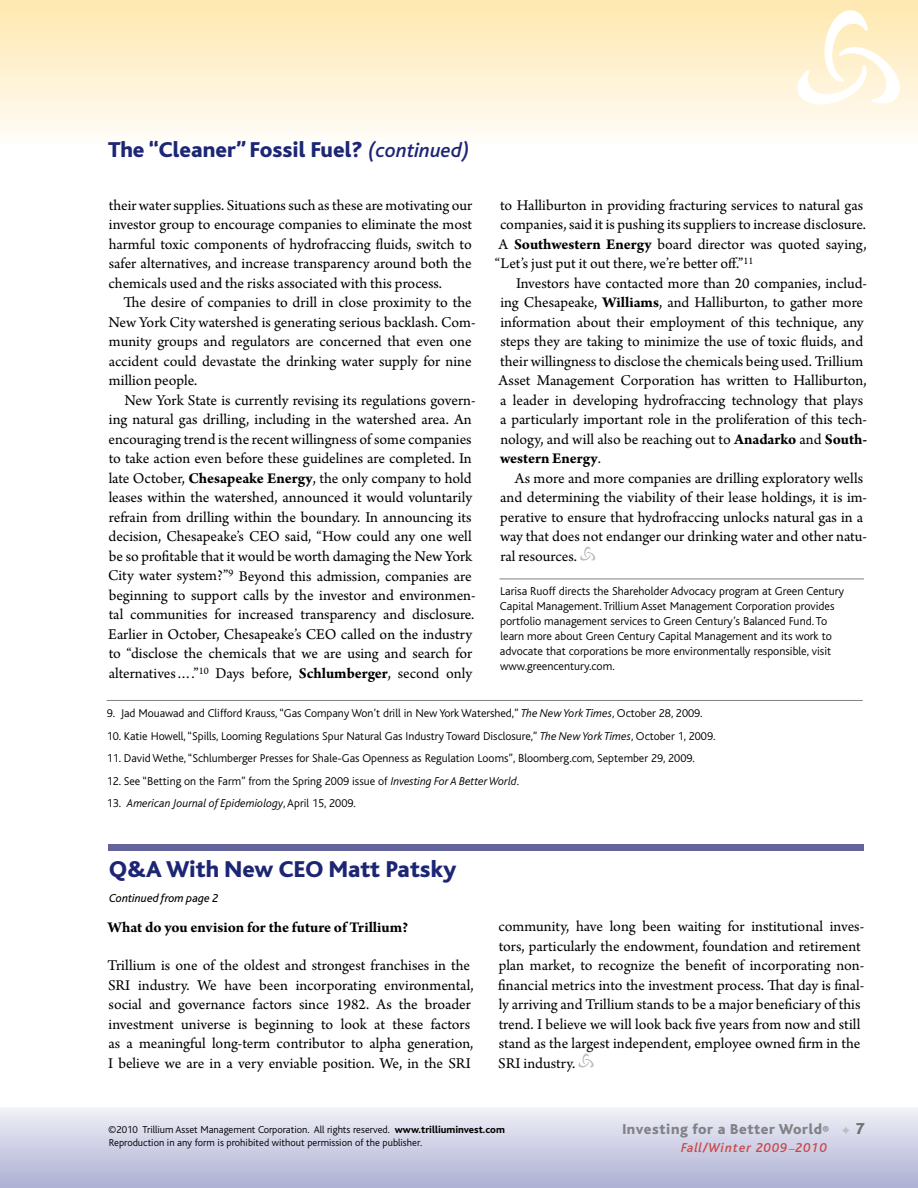
<style>
.page{position:relative;width:918px;height:1188px;background:#fff}
.page>*{position:absolute;margin:0;border:0;box-sizing:border-box;transform-origin:0 0}
.t1{font:800 24px "Bliss";color:#1c2674}
.t2{font:800 22.5px "Bliss";color:#1c2674}
.t3{font:15.75px/19.5px "Arno Pro";color:#000}
.t4{font:700 15.75px "Arno Pro";color:#000}
.t5{font:800 15px "Bliss";letter-spacing:.04em;color:#808285}
.t6{font:italic 500 13.5px "Bliss";letter-spacing:.08em;color:#c74a4b}
.t7{font:300 12px/15px "Bliss";color:#000}
.t8{font:italic 12px "Bliss";color:#000}
.t9{font:300 11.85px "Bliss";color:#000}
.t10{font:italic 300 11.85px "Bliss";color:#000}
.t11{font:300 10.5px/13.5px "Bliss";color:#000}
.s1{font-weight:500;font-style:italic;font-size:21px}
.s2{font-weight:700}
.s3{font-weight:400}
.s4{font-style:italic}
.s5{font-style:normal}
.s6{font-weight:800}
.s7{font-size:12px}
.s8{color:#bcbdc0}
.s9{font-size:16.5px;color:#6d6f71}
.s10{font-family:"Arno Pro";font-weight:400;font-style:normal}
</style>
<div class="page">
<div style="left:0;top:1107px;width:918px;height:81px;background:linear-gradient(to bottom,#f1f0f7,#adafd4)"></div>
<div style="left:0;top:0;width:918px;height:154px;background:linear-gradient(to bottom,#ffe8ad,#fffefe)"></div>
<svg style="left:796px;top:8px;width:104px;height:100px"></svg>
<svg style="left:578px;top:1053px;width:16px;height:15px"></svg>
<div style="left:108px;top:844px;width:756px;height:6px;background:#64649d"></div>
<hr style="left:500px;top:579px;width:364px;height:1px;background:#808285">
<svg style="left:580px;top:546px;width:15px;height:15px"></svg>
<hr style="left:107px;top:700px;width:756px;height:1px;background:#808285">
<h2 class="t2" style="left:108px;top:138px;width:364px">The “Cleaner” Fossil Fuel? <span class="s1">(continued)</span></h2>
<p class="t3" style="left:109px;top:196px;width:365px;text-align:justify">their water supplies. Situations such as these are motivating our investor group to encourage companies to eliminate the most harmful toxic components of hydrofraccing fluids, switch to safer alternatives, and increase transparency around both the chemicals used and the risks associated with this process.</p>
<p class="t3" style="left:108px;top:294px;width:369px;text-indent:15px">The desire of companies to drill in close proximity to the New York City watershed is generating serious backlash. Com&shy;munity groups and regulators are concerned that even one accident could devastate the drinking water supply for nine million people.</p>
<p class="t3" style="left:108px;top:391px;width:369px;text-indent:16px">New York State is currently revising its regulations govern&shy;ing natural gas drilling, including in the watershed area. An encouraging trend is the recent willingness of some companies to take action even before these guidelines are completed. In late October, <span class="s2">Chesapeake Energy</span>, the only company to hold leases within the watershed, announced it would voluntarily refrain from drilling within the boundary. In announcing its decision, Chesapeake’s CEO said, “How could any one well be so profitable that it would be worth damaging the New York City water system?”<sup>9</sup> Beyond this admission, companies are beginning to support calls by the investor and environmen&shy;tal communities for increased transparency and disclosure.<br>Earlier in October, Chesapeake’s CEO called on the industry to “disclose the chemicals that we are using and search for alternatives….”<sup>10</sup> Days before, <span class="s2">Schlumberger</span>, second only</p>
<p class="t3" style="left:500px;top:196px;width:364px">to Halliburton in providing fracturing services to natural gas</p>
<p class="t3" style="left:500px;top:216px;width:367px">companies, said it is pushing its suppliers to increase disclosure.</p>
<p class="t3" style="left:499px;top:235px;width:369px">A <span class="s2">Southwestern Energy</span> board director was quoted saying,</p>
<p class="t3" style="left:495px;top:255px;width:260px">“Let’s just put it out there, we’re better off.”<sup>11</sup></p>
<p class="t3" style="left:516px;top:274px;width:353px">Investors have contacted more than 20 companies, includ-</p>
<p class="t3" style="left:500px;top:294px;width:364px">ing Chesapeake, <span class="s2">Williams</span>, and Halliburton, to gather more</p>
<p class="t3" style="left:500px;top:313px;width:365px">information about their employment of this technique, any</p>
<p class="t3" style="left:500px;top:333px;width:364px">steps they are taking to minimize the use of toxic fluids, and</p>
<p class="t3" style="left:500px;top:352px;width:365px">their willingness to disclose the chemicals being used. Trillium</p>
<p class="t3" style="left:499px;top:372px;width:370px">Asset Management Corporation has written to Halliburton,</p>
<p class="t3" style="left:500px;top:391px;width:364px">a leader in developing hydrofraccing technology that plays</p>
<p class="t3" style="left:500px;top:411px;width:368px">a particularly important role in the proliferation of this tech-</p>
<p class="t3" style="left:500px;top:430px;width:368px">nology, and will also be reaching out to <span class="s2">Anadarko</span> and <span class="s2">South-</span></p>
<p class="t4" style="left:500px;top:450px;width:102px">western Energy<span class="s3">.</span></p>
<p class="t3" style="left:515px;top:469px;width:350px">As more and more companies are drilling exploratory wells</p>
<p class="t3" style="left:500px;top:489px;width:368px">and determining the viability of their lease holdings, it is im-</p>
<p class="t3" style="left:500px;top:508px;width:364px">perative to ensure that hydrofraccing unlocks natural gas in a</p>
<p class="t3" style="left:500px;top:528px;width:368px">way that does not endanger our drinking water and other natu-</p>
<p class="t3" style="left:500px;top:547px;width:78px">ral resources.</p>
<p class="t7" style="left:500px;top:584px;width:346px">Larisa Ruoff directs the Shareholder Advocacy program at Green Century Capital Management. Trillium Asset Management Corporation provides portfolio management services to Green Century’s Balanced Fund. To learn more about Green Century Capital Management and its work to advocate that corporations be more environmentally responsible, visit www.greencentury.com.</p>
<p class="t9" style="left:107px;top:707px;width:597px">9. Jad Mouawad and Clifford Krauss, “Gas Company Won’t drill in New York Watershed,” <span class="s4">The New York Times</span>, October 28, 2009.</p>
<p class="t9" style="left:107px;top:729px;width:610px">10. Katie Howell, “Spills, Looming Regulations Spur Natural Gas Industry Toward Disclosure,” <span class="s4">The New York Times</span>, October 1, 2009.</p>
<p class="t9" style="left:107px;top:752px;width:590px">11. David Wethe, “Schlumberger Presses for Shale-Gas Openness as Regulation Looms”, Bloomberg.com, September 29, 2009.</p>
<p class="t9" style="left:107px;top:775px;width:414px">12. See “Betting on the Farm” from the Spring 2009 issue of <span class="s4">Investing For A Better World</span>.</p>
<p class="t10" style="left:107px;top:797px;width:251px"><span class="s5">13.</span> American Journal of Epidemiology<span class="s5">, April 15, 2009.</span></p>
<h1 class="t1" style="left:109px;top:857px;width:349px">Q&amp;A With New CEO Matt Patsky</h1>
<p class="t8" style="left:109px;top:892px;width:111px">Continued from page 2</p>
<p class="t4" style="left:108px;top:918px;width:302px">What do you envision for the future of Trillium?</p>
<p class="t3" style="left:107px;top:957px;width:368px">Trillium is one of the oldest and strongest franchises in the SRI industry. We have been incorporating environmental, social and governance factors since 1982. As the broader investment universe is beginning to look at these factors as a meaningful long-term contributor to alpha generation, I believe we are in a very enviable position. We, in the SRI</p>
<p class="t3" style="left:498px;top:918px;width:368px">community, have long been waiting for institutional inves&shy;tors, particularly the endowment, foundation and retirement plan market, to recognize the benefit of incorporating non&shy;financial metrics into the investment process. That day is final&shy;ly arriving and Trillium stands to be a major beneficiary of this trend. I believe we will look back five years from now and still stand as the largest independent, employee owned firm in the SRI industry.</p>
<p class="t11" style="left:108px;top:1123px;width:398px">©2010 Trillium Asset Management Corporation. All rights reserved. <span class="s6">www.trilliuminvest.com<br></span>Reproduction in any form is prohibited without permission of the publisher.</p>
<p class="t5" style="left:622px;top:1122px;width:244px">Investing for a Better World<span class="s7">®</span> <span class="s8">✦</span> <span class="s9">7</span></p>
<p class="t6" style="left:681px;top:1141px;width:147px">Fall/Winter 2009<span class="s10">–</span>2010</p>
</div>
